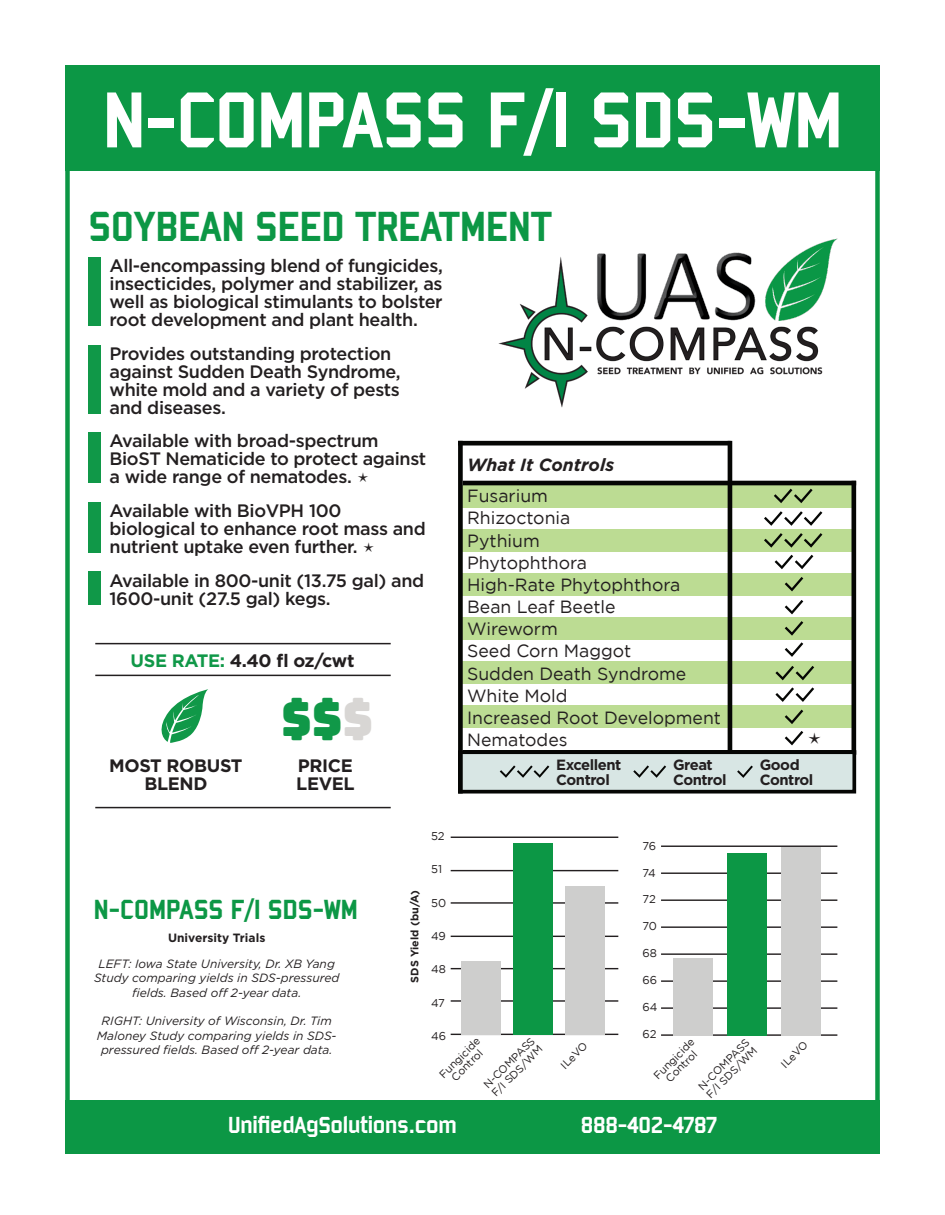
<style>
.page{position:relative;width:945px;height:1215px;background:#fff}
.page>*{position:absolute;margin:0;border:0;box-sizing:border-box;transform-origin:0 0}
.t1{font:85.8px "Bombardier";letter-spacing:-.01em;color:#fff}
.t2{font:47.1px "Bungee";color:#109848}
.t3{font:45.6px "Bombardier";color:#0c9745}
.t4{font:30px "Bombardier";color:#0c9745}
.t5{font:25.2px "Bombardier";letter-spacing:-.01em;color:#fff}
.t6{font:500 18px/18px "Gotham";letter-spacing:-.02em;color:#231f20}
.t7{font:700 18px/18px "Gotham";letter-spacing:-.02em;color:#231f20;text-align:center}
.t8{font:17.7px "Gotham";color:#231f20}
.t9{font:italic 700 17.7px "Gotham";color:#231f20}
.t10{font:700 14.85px "Gotham";letter-spacing:-.03em;color:#231f20}
.t11{font:italic 12px/14.2px "Gotham";color:#231f20;text-align:center}
.t12{font:700 12px "Gotham";color:#231f20}
.t13{font:11.4px "Gotham";color:#231f20}
.t14{font:10.8px/10.5px "Gotham";color:#231f20;text-align:center}
.t15{font:700 10.8px "Gotham";color:#231f20}
.s1{color:#109848}
.s2{color:#d8d6d4}
</style>
<div class="page">
<div style="left:65px;top:1100px;width:815px;height:54px;background:#0c9745"></div>
<div style="left:65px;top:65px;width:815px;height:106px;background:#0c9745"></div>
<img style="left:498px;top:238px;width:340px;height:169px">
<div style="left:65px;top:65px;width:815px;height:1085px;border:4px solid #0c9745"></div>
<div style="left:88px;top:572px;width:13px;height:33px;background:#109848"></div>
<div style="left:88px;top:258px;width:13px;height:68px;background:#109848"></div>
<div style="left:88px;top:345px;width:13px;height:69px;background:#109848"></div>
<div style="left:88px;top:433px;width:13px;height:50px;background:#109848"></div>
<div style="left:88px;top:502px;width:13px;height:51px;background:#109848"></div>
<svg style="left:161px;top:689px;width:47px;height:54px"></svg>
<div style="left:463px;top:485px;width:391px;height:22px;background:#bcdc93"></div>
<div style="left:463px;top:529px;width:391px;height:23px;background:#bcdc93"></div>
<div style="left:463px;top:574px;width:391px;height:22px;background:#bcdc93"></div>
<div style="left:463px;top:618px;width:391px;height:22px;background:#bcdc93"></div>
<div style="left:463px;top:662px;width:391px;height:22px;background:#bcdc93"></div>
<div style="left:463px;top:706px;width:391px;height:22px;background:#bcdc93"></div>
<hr style="left:852px;top:481px;width:4px;height:274px;background:#050604">
<hr style="left:728px;top:441px;width:4px;height:314px;background:#050604">
<hr style="left:463px;top:481px;width:393px;height:4px;background:#050604">
<div style="left:458px;top:750px;width:398px;height:44px;background:#d8e6e4;border:4px solid #050604"></div>
<svg style="left:499px;top:765px;width:51px;height:13px"></svg>
<svg style="left:633px;top:765px;width:33px;height:13px"></svg>
<svg style="left:737px;top:765px;width:16px;height:13px"></svg>
<div style="left:458px;top:441px;width:5px;height:353px;background:#050604"></div>
<div style="left:458px;top:441px;width:273px;height:5px;background:#050604"></div>
<hr style="left:95px;top:643px;width:296px;height:1px;background:#231f20">
<hr style="left:661px;top:1007px;width:176px;height:2px;background:#231f20">
<hr style="left:661px;top:1034px;width:176px;height:2px;background:#231f20">
<hr style="left:661px;top:980px;width:176px;height:2px;background:#231f20">
<hr style="left:661px;top:953px;width:176px;height:2px;background:#231f20">
<hr style="left:661px;top:926px;width:176px;height:2px;background:#231f20">
<hr style="left:661px;top:899px;width:176px;height:2px;background:#231f20">
<hr style="left:661px;top:873px;width:176px;height:1px;background:#231f20">
<hr style="left:661px;top:846px;width:176px;height:1px;background:#231f20">
<div style="left:673px;top:958px;width:39px;height:78px;background:#cececd"></div>
<div style="left:727px;top:853px;width:40px;height:183px;background:#0c9745"></div>
<div style="left:781px;top:847px;width:40px;height:189px;background:#cececd"></div>
<hr style="left:451px;top:837px;width:167px;height:1px;background:#231f20">
<hr style="left:451px;top:870px;width:167px;height:1px;background:#231f20">
<hr style="left:451px;top:902px;width:167px;height:2px;background:#231f20">
<hr style="left:451px;top:936px;width:167px;height:1px;background:#231f20">
<hr style="left:451px;top:968px;width:167px;height:1px;background:#231f20">
<hr style="left:451px;top:1000px;width:167px;height:2px;background:#231f20">
<hr style="left:451px;top:1034px;width:167px;height:1px;background:#231f20">
<div style="left:461px;top:962px;width:39px;height:73px;background:#cececd"></div>
<div style="left:513px;top:844px;width:40px;height:191px;background:#0c9745"></div>
<div style="left:565px;top:887px;width:40px;height:148px;background:#cececd"></div>
<hr style="left:95px;top:675px;width:296px;height:1px;background:#231f20">
<hr style="left:95px;top:807px;width:296px;height:1px;background:#231f20">
<svg style="left:762px;top:488px;width:63px;height:258px"></svg>
<p class="t1" style="left:103px;top:74px;width:741px">N-COMPASS F/I SDS-WM</p>
<p class="t3" style="left:88px;top:202px;width:465px">SOYBEAN SEED TREATMENT</p>
<p class="t6" style="left:110px;top:256px;width:335px;text-align:justify">All-encompassing blend of fungicides, insecticides, polymer and stabilizer, as well as biological stimulants to bolster root development and plant health.</p>
<p class="t6" style="left:110px;top:344px;width:293px">Provides outstanding protection against Sudden Death Syndrome, white mold and a variety of pests and diseases.</p>
<p class="t6" style="left:110px;top:431px;width:318px">Available with broad-spectrum<br>BioST Nematicide to protect against a wide range of nematodes.</p>
<p class="t6" style="left:110px;top:501px;width:318px">Available with BioVPH 100 biological to enhance root mass and nutrient uptake even further.</p>
<p class="t6" style="left:110px;top:571px;width:316px">Available in 800-unit (13.75 gal) and</p>
<p class="t6" style="left:110px;top:589px;width:223px">1600-unit (27.5 gal) kegs.</p>
<p class="t7" style="left:131px;top:651px;width:225px"><span class="s1">USE RATE:</span> 4.40 fl oz/cwt</p>
<p class="t2" style="left:281px;top:692px;width:93px">$$<span class="s2">$</span></p>
<p class="t7" style="left:109px;top:756px;width:135px">MOST ROBUST<br>BLEND</p>
<p class="t7" style="left:298px;top:756px;width:56px">PRICE</p>
<p class="t7" style="left:296px;top:774px;width:60px">LEVEL</p>
<p class="t9" style="left:467px;top:453px;width:149px">What It Controls</p>
<p class="t8" style="left:467px;top:485px;width:82px">Fusarium</p>
<p class="t8" style="left:467px;top:507px;width:105px">Rhizoctonia</p>
<p class="t8" style="left:467px;top:529px;width:74px">Pythium</p>
<p class="t8" style="left:467px;top:551px;width:121px">Phytophthora</p>
<p class="t8" style="left:467px;top:573px;width:215px">High-Rate Phytophthora</p>
<p class="t8" style="left:467px;top:595px;width:150px">Bean Leaf Beetle</p>
<p class="t8" style="left:467px;top:618px;width:92px">Wireworm</p>
<p class="t8" style="left:467px;top:640px;width:166px">Seed Corn Maggot</p>
<p class="t8" style="left:467px;top:662px;width:221px">Sudden Death Syndrome</p>
<p class="t8" style="left:467px;top:684px;width:102px">White Mold</p>
<p class="t8" style="left:467px;top:706px;width:255px">Increased Root Development</p>
<p class="t8" style="left:467px;top:728px;width:102px">Nematodes</p>
<p class="t10" style="left:556px;top:754px;width:67px">Excellent</p>
<p class="t10" style="left:556px;top:770px;width:55px">Control</p>
<p class="t10" style="left:673px;top:754px;width:41px">Great</p>
<p class="t10" style="left:673px;top:770px;width:55px">Control</p>
<p class="t10" style="left:760px;top:755px;width:42px">Good</p>
<p class="t10" style="left:760px;top:770px;width:55px">Control</p>
<p class="t4" style="left:94px;top:894px;width:265px">N-COMPASS F/I SDS-WM</p>
<p class="t12" style="left:168px;top:930px;width:99px">University Trials</p>
<p class="t11" style="left:94px;top:956px;width:247px">LEFT: Iowa State University, Dr. XB Yang<br>Study comparing yields in SDS-pressured fields. Based off 2-year data.</p>
<p class="t11" style="left:97px;top:1014px;width:241px">RIGHT: University of Wisconsin, Dr. Tim<br>Maloney Study comparing yields in SDS&shy;pressured fields. Based off 2-year data.</p>
<p class="t15" style="left:407px;top:983px;width:94px;rotate:-90deg">SDS Yield (bu/A)</p>
<p class="t13" style="left:431px;top:829px;width:15px">52</p>
<p class="t13" style="left:431px;top:862px;width:12px">51</p>
<p class="t13" style="left:431px;top:895px;width:17px">50</p>
<p class="t13" style="left:431px;top:929px;width:16px">49</p>
<p class="t13" style="left:431px;top:962px;width:16px">48</p>
<p class="t13" style="left:431px;top:995px;width:15px">47</p>
<p class="t13" style="left:431px;top:1029px;width:16px">46</p>
<p class="t14" style="left:437px;top:1072px;width:54px;rotate:-45deg">Fungicide<br>Control</p>
<p class="t14" style="left:481px;top:1083px;width:69px;rotate:-45deg">N-COMPASS</p>
<p class="t14" style="left:490px;top:1091px;width:68px;rotate:-45deg">F/I SDS/WM</p>
<p class="t14" style="left:559px;top:1063px;width:34px;rotate:-45deg">ILeVO</p>
<p class="t13" style="left:642px;top:838px;width:15px">76</p>
<p class="t13" style="left:642px;top:865px;width:15px">74</p>
<p class="t13" style="left:642px;top:892px;width:15px">72</p>
<p class="t13" style="left:642px;top:919px;width:16px">70</p>
<p class="t13" style="left:642px;top:946px;width:16px">68</p>
<p class="t13" style="left:642px;top:973px;width:16px">66</p>
<p class="t13" style="left:642px;top:1000px;width:16px">64</p>
<p class="t13" style="left:642px;top:1027px;width:16px">62</p>
<p class="t14" style="left:652px;top:1074px;width:54px;rotate:-45deg">Fungicide<br>Control</p>
<p class="t14" style="left:696px;top:1084px;width:69px;rotate:-45deg">N-COMPASS</p>
<p class="t14" style="left:704px;top:1092px;width:68px;rotate:-45deg">F/I SDS/WM</p>
<p class="t14" style="left:779px;top:1062px;width:34px;rotate:-45deg">ILeVO</p>
<p class="t5" style="left:228px;top:1111px;width:230px">UnifiedAgSolutions.com</p>
<p class="t5" style="left:581px;top:1111px;width:137px">888-402-4787</p>
</div>
